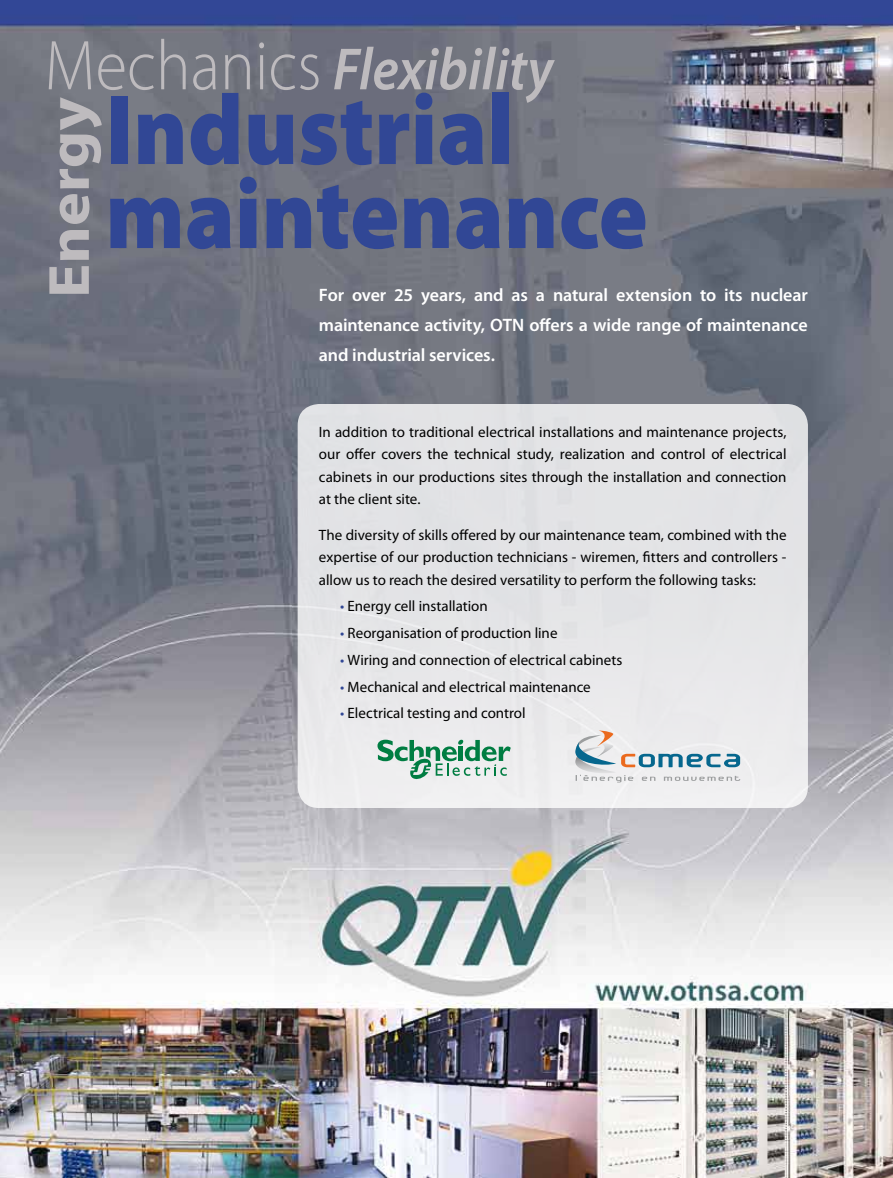
<style>
.page{position:relative;width:893px;height:1178px;background:#fff}
.page>*{position:absolute;margin:0;border:0;box-sizing:border-box;transform-origin:0 0}
.t1{font:900 100.2px/84px "Myriad Pro";color:#314795;scale:.91 1}
.t2{font:300 71.1px "Myriad Pro";color:#bebbbe;scale:.91 1}
.t3{font:italic 600 60px "Myriad Pro";color:#bebbbe;scale:.91 1}
.t4{font:700 58.5px "Myriad Pro";color:#bebbbe;scale:1.1 1}
.t5{font:600 18px/30px "Myriad Pro";letter-spacing:-.005em;color:#fff;text-align:justify}
.t6{font:15px/22.5px "Myriad Pro";color:#000;text-align:justify}
.s1{color:#314795}
</style>
<div class="page">
<img style="left:0;top:0;width:893px;height:1178px">
<div style="left:298px;top:404px;width:510px;height:404px;background:#e4e4e6;border-radius:21px"></div>
<svg style="left:377px;top:739px;width:134px;height:41px"></svg>
<svg style="left:574px;top:730px;width:166px;height:52px"></svg>
<h2 class="t2" style="left:45px;top:23px;width:306px">Mechanics</h2>
<h1 class="t1" style="left:105px;top:84px;width:597px">Industrial maintenance</h1>
<p class="t5" style="left:319px;top:279px;width:490px">For over 25 years, and as a natural extension to its nuclear maintenance activity, OTN offers a wide range of maintenance and industrial services.</p>
<h3 class="t3" style="left:333px;top:31px;width:244px">Flexibility</h3>
<h3 class="t4" style="left:31px;top:298px;width:184px;rotate:-90deg">Energy</h3>
<p class="t6" style="left:319px;top:420px;width:469px">In addition to traditional electrical installations and maintenance projects, our offer covers the technical study, realization and control of electrical cabinets in our productions sites through the installation and connection at the client site.</p>
<p class="t6" style="left:319px;top:523px;width:469px">The diversity of skills offered by our maintenance team, combined with the expertise of our production technicians - wiremen, fitters and controllers - allow us to reach the desired versatility to perform the following tasks:</p>
<p class="t6" style="left:340px;top:595px;width:149px"><span class="s1">•</span> Energy cell installation</p>
<p class="t6" style="left:340px;top:622px;width:219px"><span class="s1">•</span> Reorganisation of production line</p>
<p class="t6" style="left:340px;top:648px;width:284px"><span class="s1">•</span> Wiring and connection of electrical cabinets</p>
<p class="t6" style="left:340px;top:675px;width:252px"><span class="s1">•</span> Mechanical and electrical maintenance</p>
<p class="t6" style="left:340px;top:702px;width:187px"><span class="s1">•</span> Electrical testing and control</p>
</div>
